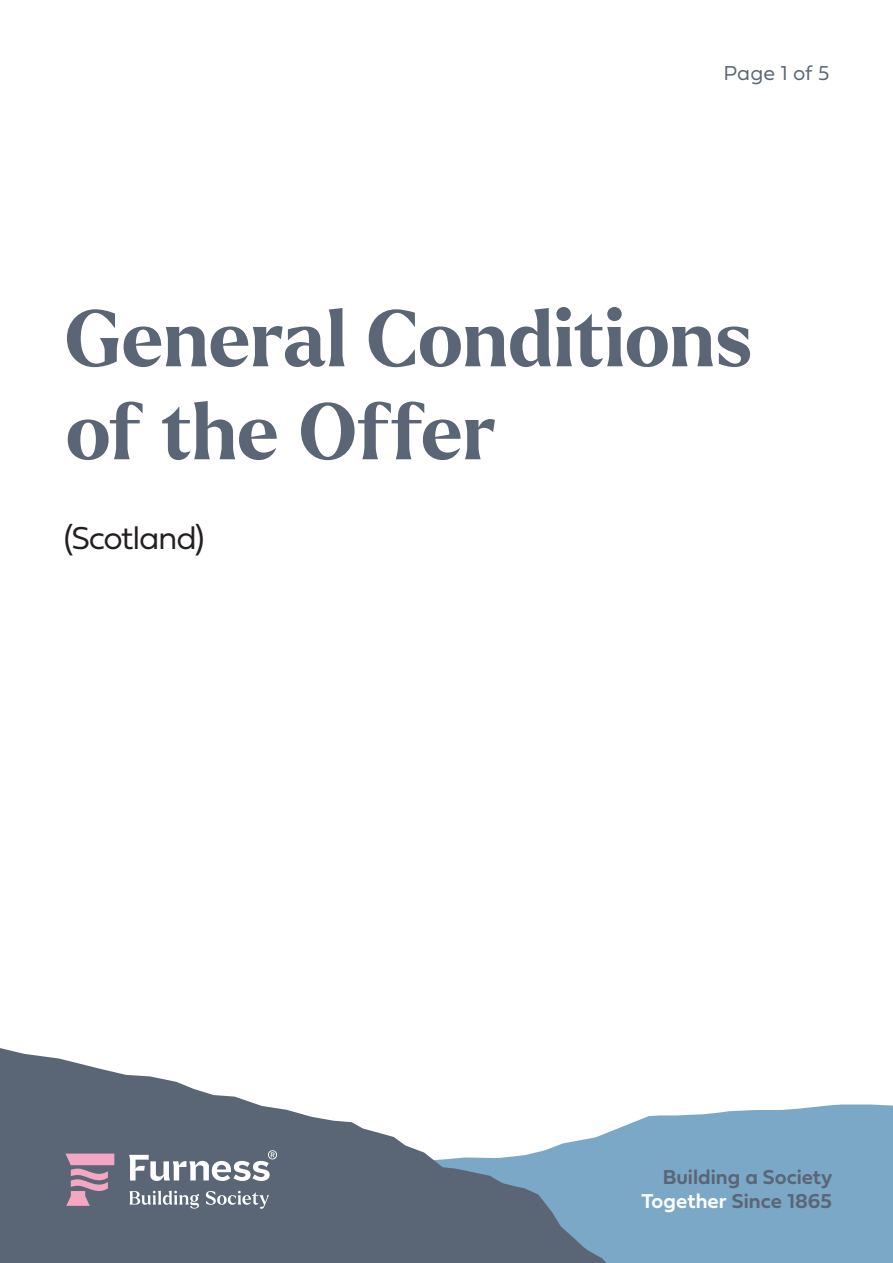
<style>
.page{position:relative;width:893px;height:1263px;background:#fff}
.page>*{position:absolute;margin:0;border:0;box-sizing:border-box;transform-origin:0 0}
.t1{font:700 78px/93px "Larken";color:#5a6675}
.t2{font:33px "Fieldwork Geo Light";letter-spacing:-.035em;color:#231f20}
.t3{font:21px/24px "Fieldwork Geo Demibold";color:#5a6675;text-align:right}
.t4{font:21px "Fieldwork Geo Light";letter-spacing:.005em;color:#5a6675}
.s1{color:#fff}
</style>
<div class="page">
<div style="left:620px;top:1104px;width:273px;height:159px;background:#7ba8c7"></div>
<svg style="left:0;top:1048px;width:620px;height:215px;fill:#5a6675"></svg>
<svg style="left:129px;top:1150px;width:148px;height:31px"></svg>
<svg style="left:206px;top:1191px;width:63px;height:18px"></svg>
<svg style="left:130px;top:1191px;width:69px;height:17px"></svg>
<svg style="left:65px;top:1153px;width:49px;height:53px;background:#a5859a"></svg>
<p class="t4" style="left:723px;top:57px;width:108px">Page 1 of 5</p>
<p class="t1" style="left:65px;top:293px;width:689px">General Conditions of the Offer</p>
<p class="t2" style="left:64px;top:512px;width:142px">(Scotland)</p>
<p class="t3" style="left:641px;top:1164px;width:192px">Building a Society<br><span class="s1">Together</span> Since 1865</p>
</div>
